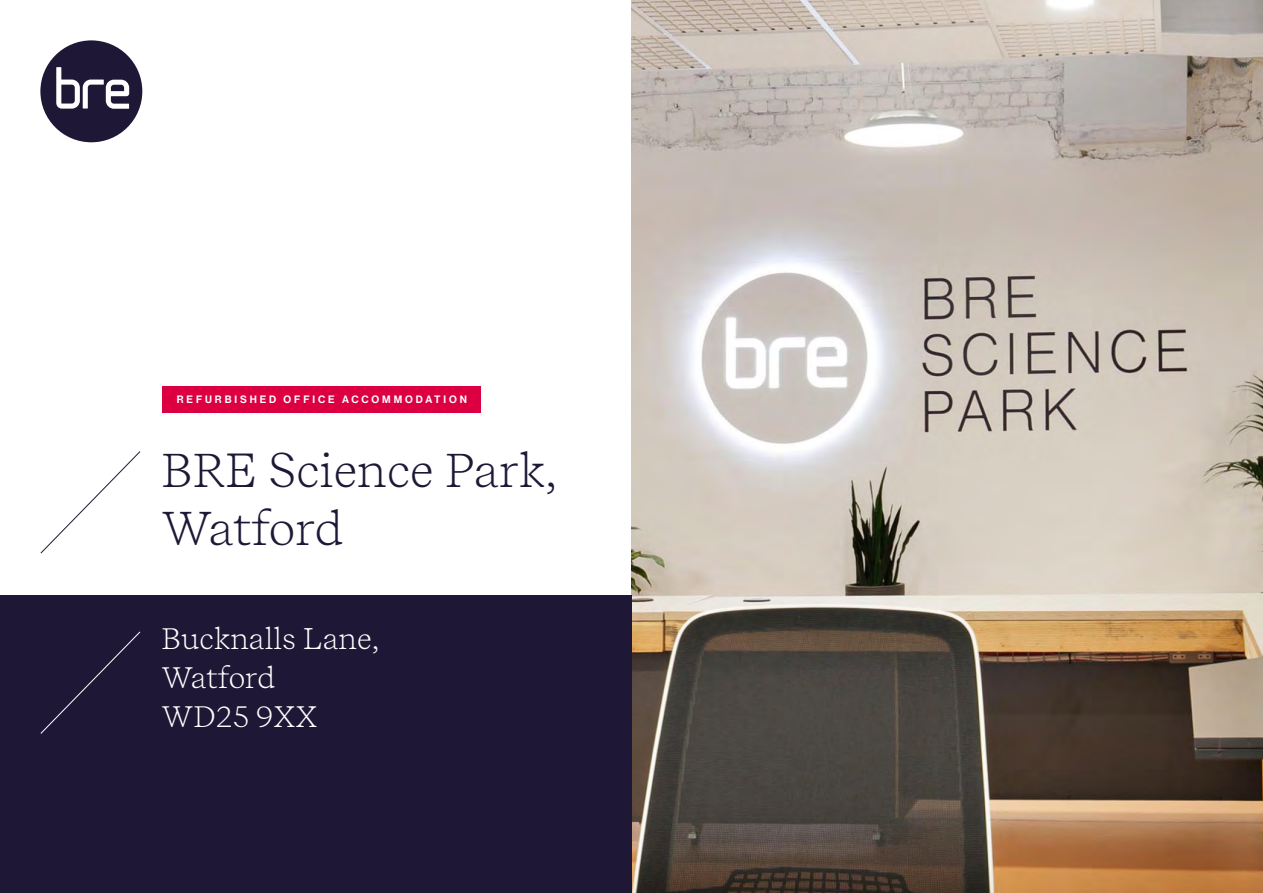
<style>
.page{position:relative;width:1263px;height:893px;background:#fff}
.page>*{position:absolute;margin:0;border:0;box-sizing:border-box;transform-origin:0 0}
.t1{font:300 48px/57.6px "Recife Text";color:#1e1836}
.t2{font:300 30px/39px "Recife Text";color:#fff}
.t3{font:10.5px "N Haas Grotesk DS Pro 65 Md";letter-spacing:.275em;color:#fff}
</style>
<div class="page">
<img style="left:631px;top:0;width:632px;height:893px">
<div style="left:0;top:596px;width:631px;height:297px;background:#1e1836"></div>
<svg style="left:40px;top:40px;width:102px;height:102px"></svg>
<div style="left:162px;top:386px;width:319px;height:26px;background:#dc0043"></div>
<svg style="left:40px;top:451px;width:101px;height:103px"></svg>
<svg style="left:40px;top:631px;width:101px;height:103px"></svg>
<p class="t3" style="left:177px;top:393px;width:292px">REFURBISHED OFFICE ACCOMMODATION</p>
<h1 class="t1" style="left:162px;top:441px;width:397px">BRE Science Park,<br>Watford</h1>
<h2 class="t2" style="left:162px;top:618px;width:219px">Bucknalls Lane,<br>Watford<br>WD25 9XX</h2>
</div>
